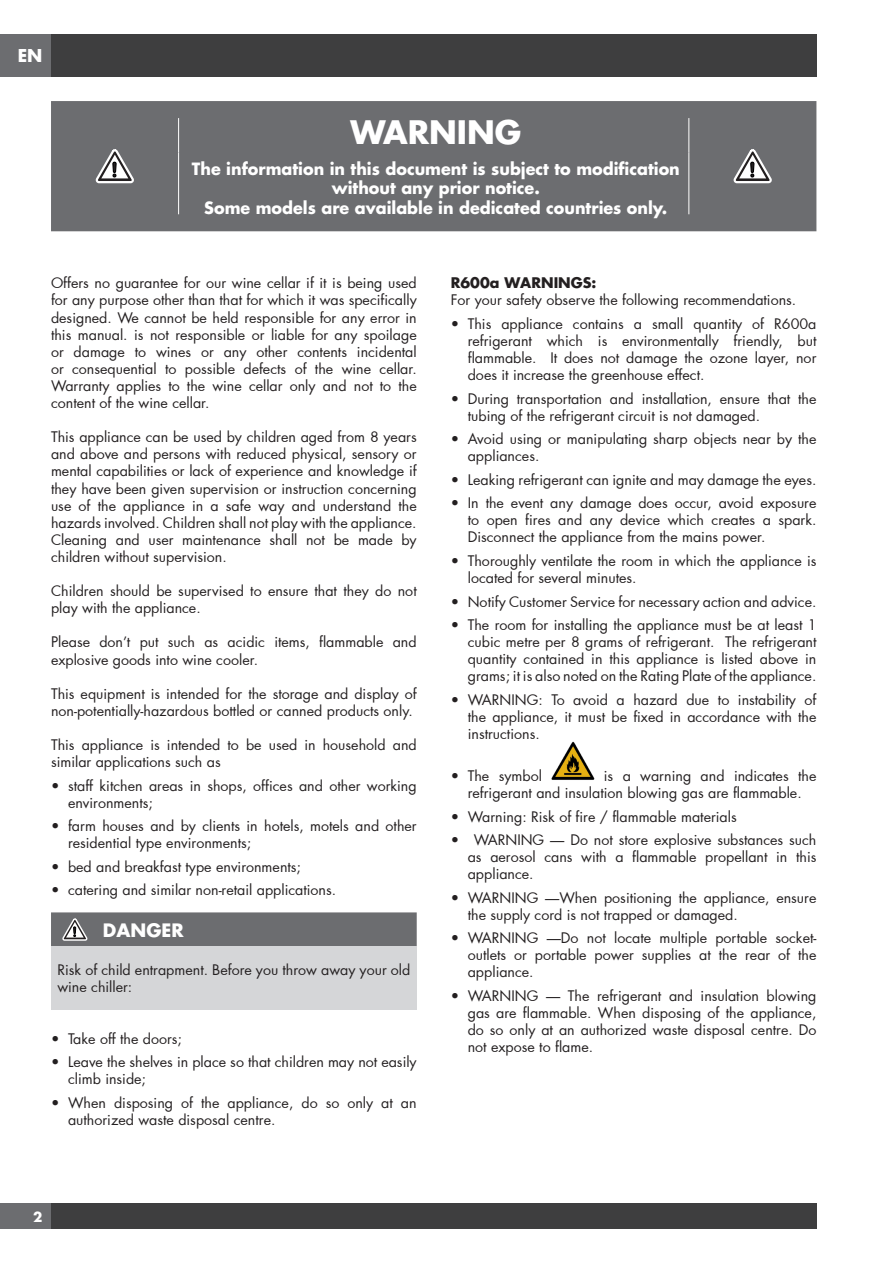
<style>
.page{position:relative;width:893px;height:1263px;background:#fff}
.page>*{position:absolute;margin:0;border:0;box-sizing:border-box;transform-origin:0 0}
.t1{font:700 31.5px "Futura Std";color:#fff}
.t2{font:700 18px "Futura Std";color:#fff}
.t3{font:700 17.25px "Futura Std";color:#fff}
.t4{font:700 16.5px/19.8px "Futura Std";color:#fff;text-align:center}
.t5{font:14.25px/17.1px "Futura";color:#231f20}
.t6{font:700 14.25px "Futura Std";color:#231f20}
.t7{font:700 13.5px "Futura Std";color:#fff}
</style>
<div class="page">
<div style="left:0;top:34px;width:51px;height:43px;background:#6c6d70"></div>
<div style="left:51px;top:34px;width:765px;height:43px;background:#3e3e3f"></div>
<div style="left:0;top:1203px;width:51px;height:26px;background:#6c6d70"></div>
<div style="left:51px;top:1203px;width:765px;height:26px;background:#3e3e3f"></div>
<div style="left:51px;top:946px;width:366px;height:63px;background:#d5d6d8"></div>
<div style="left:51px;top:912px;width:366px;height:34px;background:#6c6d70"></div>
<img style="left:551px;top:742px;width:43px;height:38px">
<div style="left:51px;top:101px;width:765px;height:130px;background:#6c6d70"></div>
<hr style="left:178px;top:118px;width:1px;height:35px;background:#fff">
<hr style="left:688px;top:118px;width:1px;height:35px;background:#fff">
<hr style="left:178px;top:153px;width:1px;height:61px;background:#fff">
<hr style="left:688px;top:153px;width:1px;height:61px;background:#fff">
<svg style="left:95px;top:149px;width:39px;height:34px"></svg>
<svg style="left:733px;top:149px;width:39px;height:34px"></svg>
<p class="t3" style="left:18px;top:44px;width:26px">EN</p>
<h1 class="t1" style="left:350px;top:111px;width:172px">WARNING</h1>
<p class="t4" style="left:192px;top:158px;width:489px">The information in this document is subject to modification without any prior notice.<br>Some models are available in dedicated countries only.</p>
<p class="t5" style="left:51px;top:274px;width:367px;text-align:justify">Offers no guarantee for our wine cellar if it is being used for any purpose other than that for which it was specifically designed. We cannot be held responsible for any error in this manual. is not responsible or liable for any spoilage or damage to wines or any other contents incidental or consequential to possible defects of the wine cellar.<br>Warranty applies to the wine cellar only and not to the content of the wine cellar.</p>
<p class="t5" style="left:51px;top:428px;width:367px;text-align:justify">This appliance can be used by children aged from 8 years and above and persons with reduced physical, sensory or mental capabilities or lack of experience and knowledge if they have been given supervision or instruction concerning use of the appliance in a safe way and understand the hazards involved. Children shall not play with the appliance.<br>Cleaning and user maintenance shall not be made by children without supervision.</p>
<p class="t5" style="left:51px;top:582px;width:367px">Children should be supervised to ensure that they do not play with the appliance.</p>
<p class="t5" style="left:51px;top:633px;width:367px">Please don’t put such as acidic items, flammable and explosive goods into wine cooler.</p>
<p class="t5" style="left:51px;top:685px;width:367px">This equipment is intended for the storage and display of non-potentially-hazardous bottled or canned products only.</p>
<p class="t5" style="left:51px;top:736px;width:367px">This appliance is intended to be used in household and similar applications such as</p>
<p class="t5" style="left:68px;top:777px;width:350px;text-indent:-17px">• staff kitchen areas in shops, offices and other working environments;</p>
<p class="t5" style="left:68px;top:817px;width:350px;text-indent:-17px">• farm houses and by clients in hotels, motels and other residential type environments;</p>
<p class="t5" style="left:51px;top:858px;width:251px">• bed and breakfast type environments;</p>
<p class="t5" style="left:51px;top:881px;width:287px">• catering and similar non-retail applications.</p>
<p class="t2" style="left:103px;top:918px;width:82px">DANGER</p>
<p class="t5" style="left:57px;top:961px;width:354px">Risk of child entrapment. Before you throw away your old wine chiller:</p>
<p class="t5" style="left:51px;top:1030px;width:133px">• Take off the doors;</p>
<p class="t5" style="left:68px;top:1053px;width:350px;text-indent:-17px">• Leave the shelves in place so that children may not easily climb inside;</p>
<p class="t5" style="left:68px;top:1094px;width:350px;text-indent:-17px">• When disposing of the appliance, do so only at an authorized waste disposal centre.</p>
<p class="t6" style="left:451px;top:273px;width:147px">R600a WARNINGS:</p>
<p class="t5" style="left:451px;top:291px;width:347px">For your safety observe the following recommendations.</p>
<p class="t5" style="left:468px;top:315px;width:350px;text-align:justify;text-indent:-17px">• This appliance contains a small quantity of R600a refrigerant which is environmentally friendly, but flammable. It does not damage the ozone layer, nor does it increase the greenhouse effect.</p>
<p class="t5" style="left:468px;top:390px;width:350px;text-indent:-17px">• During transportation and installation, ensure that the tubing of the refrigerant circuit is not damaged.</p>
<p class="t5" style="left:468px;top:430px;width:350px;text-indent:-17px">• Avoid using or manipulating sharp objects near by the appliances.</p>
<p class="t5" style="left:451px;top:471px;width:367px">• Leaking refrigerant can ignite and may damage the eyes.</p>
<p class="t5" style="left:468px;top:494px;width:350px;text-align:justify;text-indent:-17px">• In the event any damage does occur, avoid exposure to open fires and any device which creates a spark.<br>Disconnect the appliance from the mains power.</p>
<p class="t5" style="left:468px;top:552px;width:350px;text-indent:-17px">• Thoroughly ventilate the room in which the appliance is located for several minutes.</p>
<p class="t5" style="left:451px;top:592px;width:367px">• Notify Customer Service for necessary action and advice.</p>
<p class="t5" style="left:468px;top:616px;width:350px;text-align:justify;text-indent:-17px">• The room for installing the appliance must be at least 1 cubic metre per 8 grams of refrigerant. The refrigerant quantity contained in this appliance is listed above in grams; it is also noted on the Rating Plate of the appliance.</p>
<p class="t5" style="left:468px;top:691px;width:350px;text-align:justify;text-indent:-17px">• WARNING: To avoid a hazard due to instability of the appliance, it must be fixed in accordance with the instructions.</p>
<p class="t5" style="left:451px;top:767px;width:93px">• The symbol</p>
<p class="t5" style="left:468px;top:767px;width:350px;text-indent:136px">is a warning and indicates the refrigerant and insulation blowing gas are flammable.</p>
<p class="t5" style="left:451px;top:807px;width:287px">• Warning: Risk of fire / flammable materials</p>
<p class="t5" style="left:468px;top:831px;width:350px;text-align:justify;text-indent:-17px">• WARNING — Do not store explosive substances such as aerosol cans with a flammable propellant in this appliance.</p>
<p class="t5" style="left:468px;top:889px;width:350px;text-indent:-17px">• WARNING —When positioning the appliance, ensure the supply cord is not trapped or damaged.</p>
<p class="t5" style="left:468px;top:929px;width:350px;text-align:justify;text-indent:-17px">• WARNING —Do not locate multiple portable socket&shy;outlets or portable power supplies at the rear of the appliance.</p>
<p class="t5" style="left:468px;top:987px;width:350px;text-align:justify;text-indent:-17px">• WARNING — The refrigerant and insulation blowing gas are flammable. When disposing of the appliance, do so only at an authorized waste disposal centre. Do not expose to flame.</p>
<p class="t7" style="left:33px;top:1208px;width:11px">2</p>
</div>
